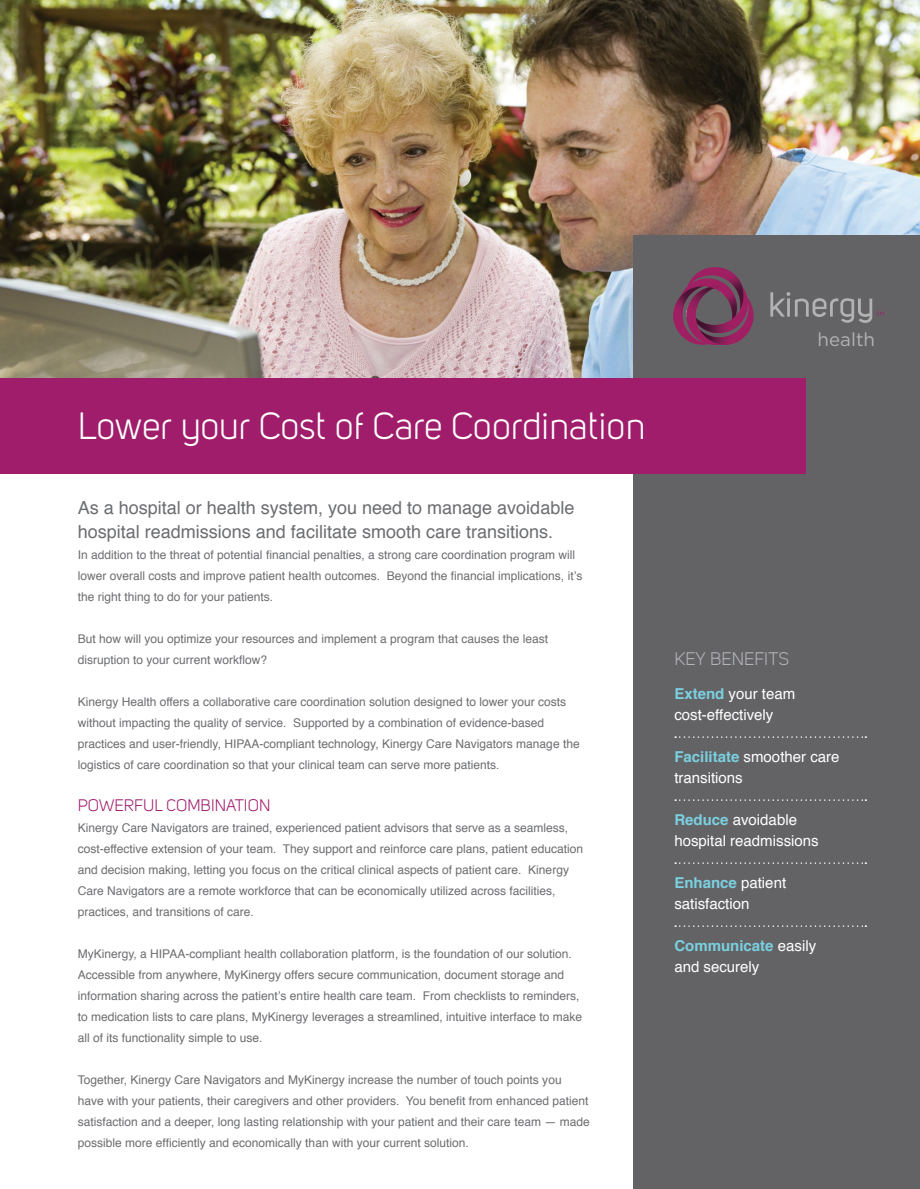
<style>
.page{position:relative;width:920px;height:1189px;background:#fff}
.page>*{position:absolute;margin:0;border:0;box-sizing:border-box;transform-origin:0 0}
.t1{font:37.5px "Uni Sans Book";color:#fff}
.t2{font:18.75px "Gotham";color:#b2b2b2}
.t3{font:18px/24px "Helvetica";color:#6c6d70}
.t4{font:18px "Uni Sans Book";color:#b2b3b7}
.t5{font:16.5px "Uni Sans Book";color:#a01d6c}
.t6{font:15px/21px "Helvetica";color:#fff}
.t7{font:12px/21px "Helvetica";color:#6c6d70}
.s1{font-weight:700;color:#7bd0e0}
</style>
<div class="page">
<img style="left:0;top:0;width:919px;height:378px">
<div style="left:633px;top:236px;width:286px;height:953px;background:#636366"></div>
<div style="left:0;top:378px;width:806px;height:95px;background:#a01d6c"></div>
<svg style="left:675px;top:736px;width:191px;height:2px"></svg>
<svg style="left:675px;top:799px;width:191px;height:2px"></svg>
<svg style="left:675px;top:862px;width:191px;height:2px"></svg>
<svg style="left:675px;top:925px;width:191px;height:2px"></svg>
<svg style="left:673px;top:267px;width:81px;height:78px"></svg>
<svg style="left:770px;top:292px;width:113px;height:31px"></svg>
<h1 class="t1" style="left:78px;top:404px;width:569px">Lower your Cost of Care Coordination</h1>
<h3 class="t3" style="left:78px;top:497px;width:498px">As a hospital or health system, you need to manage avoidable hospital readmissions and facilitate smooth care transitions.</h3>
<p class="t7" style="left:78px;top:545px;width:506px">In addition to the threat of potential financial penalties, a strong care coordination program will lower overall costs and improve patient health outcomes. Beyond the financial implications, it’s the right thing to do for your patients.</p>
<p class="t7" style="left:78px;top:629px;width:472px">But how will you optimize your resources and implement a program that causes the least disruption to your current workflow?</p>
<p class="t7" style="left:78px;top:692px;width:503px">Kinergy Health offers a collaborative care coordination solution designed to lower your costs without impacting the quality of service. Supported by a combination of evidence-based practices and user-friendly, HIPAA-compliant technology, Kinergy Care Navigators manage the logistics of care coordination so that your clinical team can serve more patients.</p>
<h3 class="t5" style="left:78px;top:796px;width:194px">POWERFUL COMBINATION</h3>
<p class="t7" style="left:78px;top:818px;width:507px">Kinergy Care Navigators are trained, experienced patient advisors that serve as a seamless, cost-effective extension of your team. They support and reinforce care plans, patient education and decision making, letting you focus on the critical clinical aspects of patient care. Kinergy Care Navigators are a remote workforce that can be economically utilized across facilities, practices, and transitions of care.</p>
<p class="t7" style="left:78px;top:944px;width:506px">MyKinergy, a HIPAA-compliant health collaboration platform, is the foundation of our solution.<br>Accessible from anywhere, MyKinergy offers secure communication, document storage and information sharing across the patient’s entire health care team. From checklists to reminders, to medication lists to care plans, MyKinergy leverages a streamlined, intuitive interface to make all of its functionality simple to use.</p>
<p class="t7" style="left:78px;top:1070px;width:513px">Together, Kinergy Care Navigators and MyKinergy increase the number of touch points you have with your patients, their caregivers and other providers. You benefit from enhanced patient satisfaction and a deeper, long lasting relationship with your patient and their care team — made possible more efficiently and economically than with your current solution.</p>
<h2 class="t2" style="left:817px;top:327px;width:59px">health</h2>
<h3 class="t4" style="left:674px;top:648px;width:116px">KEY BENEFITS</h3>
<p class="t6" style="left:674px;top:684px;width:122px"><span class="s1">Extend</span> your team cost-effectively</p>
<p class="t6" style="left:674px;top:747px;width:167px"><span class="s1">Facilitate</span> smoother care transitions</p>
<p class="t6" style="left:674px;top:810px;width:146px"><span class="s1">Reduce</span> avoidable hospital readmissions</p>
<p class="t6" style="left:674px;top:873px;width:113px"><span class="s1">Enhance</span> patient satisfaction</p>
<p class="t6" style="left:674px;top:936px;width:143px"><span class="s1">Communicate</span> easily and securely</p>
</div>
